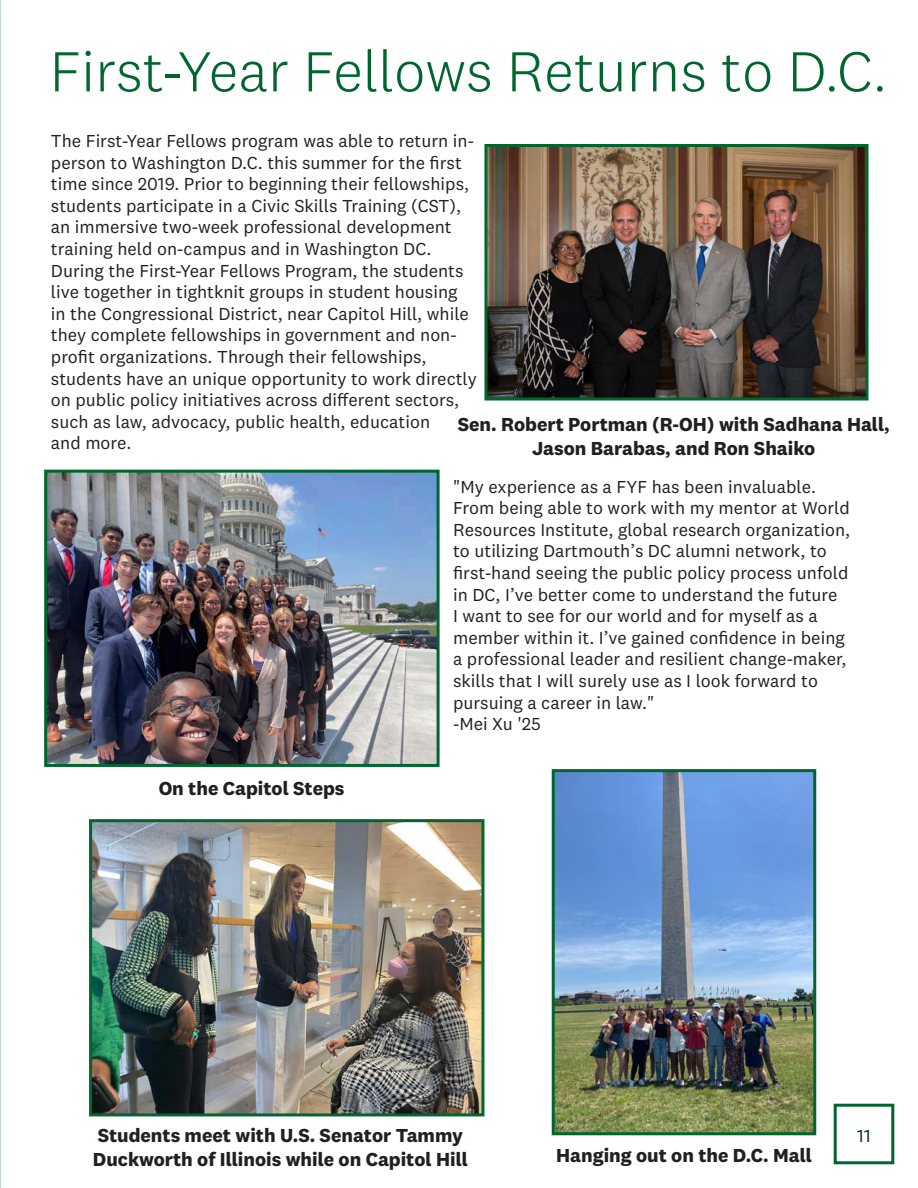
<style>
.page{position:relative;width:918px;height:1188px;background:#fff}
.page>*{position:absolute;margin:0;border:0;box-sizing:border-box;transform-origin:0 0}
.Page_Header{font:300 58.5px "National 2";color:#00662d}
.Bold_sub-head{font:700 19.5px/23.4px "National 2";color:#231f20}
.Main_paragraph_style{font:18px/21.6px "National 2";color:#231f20}
.t1{font:18px "National 2";color:#003120}
</style>
<div class="page">
<div style="left:834px;top:1104px;width:60px;height:60px;border:3px solid #00662d"></div>
<img style="left:488px;top:148px;width:376px;height:249px">
<div style="left:484px;top:144px;width:384px;height:257px;border:3px solid #00662d"></div>
<img style="left:556px;top:773px;width:256px;height:358px">
<div style="left:552px;top:769px;width:264px;height:366px;border:3px solid #00662d"></div>
<img style="left:48px;top:474px;width:388px;height:289px">
<div style="left:44px;top:470px;width:396px;height:297px;border:3px solid #00662d"></div>
<img style="left:93px;top:823px;width:387px;height:289px">
<div style="left:89px;top:819px;width:395px;height:297px;border:3px solid #00662d"></div>
<p class="Page_Header" style="left:49px;top:38px;width:839px">First-Year Fellows Returns to D.C.</p>
<p class="Main_paragraph_style" style="left:51px;top:130px;width:427px">The First-Year Fellows program was able to return in&shy;person to Washington D.C. this summer for the first time since 2019. Prior to beginning their fellowships, students participate in a Civic Skills Training (CST), an immersive two-week professional development training held on-campus and in Washington DC.<br>During the First-Year Fellows Program, the students live together in tightknit groups in student housing in the Congressional District, near Capitol Hill, while they complete fellowships in government and non&shy;profit organizations. Through their fellowships, students have an unique opportunity to work directly on public policy initiatives across different sectors, such as law, advocacy, public health, education<br>and more.</p>
<p class="Main_paragraph_style" style="left:453px;top:475px;width:399px">"My experience as a FYF has been invaluable.<br>From being able to work with my mentor at World Resources Institute, global research organization, to utilizing Dartmouth’s DC alumni network, to first-hand seeing the public policy process unfold in DC, I’ve better come to understand the future<br>I want to see for our world and for myself as a member within it. I’ve gained confidence in being a professional leader and resilient change-maker, skills that I will surely use as I look forward to pursuing a career in law."</p>
<p class="Main_paragraph_style" style="left:453px;top:713px;width:89px">-Mei Xu '25</p>
<p class="Bold_sub-head" style="left:458px;top:413px;width:434px;text-align:center">Sen. Robert Portman (R-OH) with Sadhana Hall,<br>Jason Barabas, and Ron Shaiko</p>
<p class="Bold_sub-head" style="left:159px;top:777px;width:187px">On the Capitol Steps</p>
<p class="Bold_sub-head" style="left:93px;top:1124px;width:376px">Students meet with U.S. Senator Tammy<br>Duckworth of Illinois while on Capitol Hill</p>
<p class="Bold_sub-head" style="left:556px;top:1143px;width:257px">Hanging out on the D.C. Mall</p>
<p class="t1" style="left:857px;top:1125px;width:15px">11</p>
</div>
